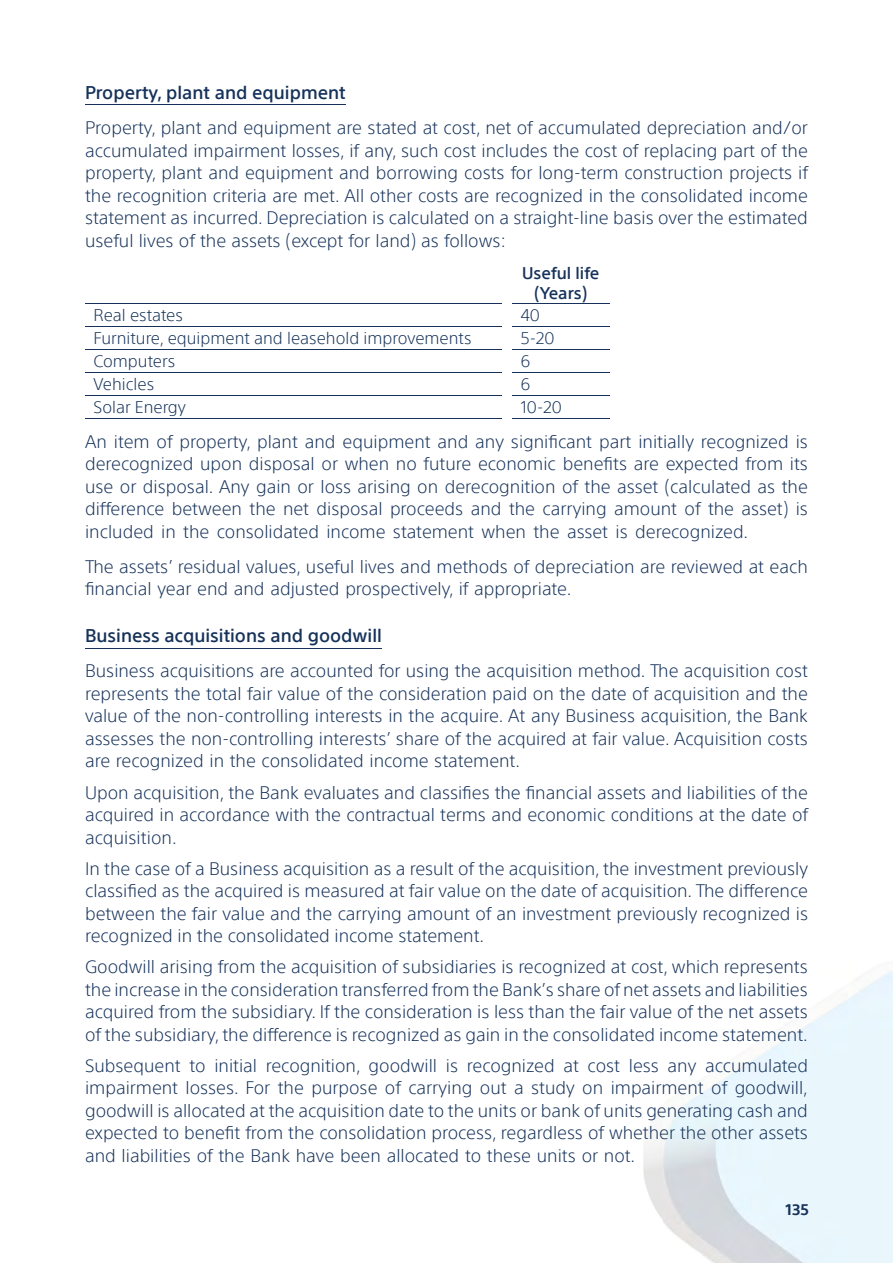
<style>
.page{position:relative;width:893px;height:1263px;background:#fff}
.page>*{position:absolute;margin:0;border:0;box-sizing:border-box;transform-origin:0 0}
.t1{font:500 18px "SST Arabic";color:#16325a}
.t2{font:300 17.7px/22.5px "SST Arabic";color:#16325a;text-align:justify}
.t3{font:300 16.5px "SST Arabic";color:#16325a}
.t4{font:500 16.5px/19.5px "SST Arabic";color:#16325a;text-align:center}
.t5{font:700 15px "SST Arabic";color:#16325a}
</style>
<div class="page">
<img style="left:643px;top:1115px;width:21px;height:108px">
<hr style="left:85px;top:105px;width:261px;height:1px;background:#16325a">
<hr style="left:85px;top:648px;width:297px;height:1px;background:#16325a">
<hr style="left:85px;top:303px;width:417px;height:1px;background:#16325a">
<hr style="left:85px;top:326px;width:417px;height:1px;background:#16325a">
<hr style="left:512px;top:326px;width:97px;height:1px;background:#16325a">
<hr style="left:85px;top:349px;width:417px;height:1px;background:#16325a">
<hr style="left:512px;top:349px;width:97px;height:1px;background:#16325a">
<hr style="left:85px;top:372px;width:417px;height:1px;background:#16325a">
<hr style="left:512px;top:372px;width:97px;height:1px;background:#16325a">
<hr style="left:85px;top:395px;width:417px;height:1px;background:#16325a">
<hr style="left:512px;top:395px;width:97px;height:1px;background:#16325a">
<hr style="left:85px;top:418px;width:417px;height:1px;background:#16325a">
<hr style="left:512px;top:418px;width:97px;height:1px;background:#16325a">
<hr style="left:512px;top:303px;width:97px;height:1px;background:#16325a">
<p class="t1" style="left:85px;top:82px;width:262px">Property, plant and equipment</p>
<p class="t2" style="left:85px;top:117px;width:724px">Property, plant and equipment are stated at cost, net of accumulated depreciation and/or accumulated impairment losses, if any, such cost includes the cost of replacing part of the property, plant and equipment and borrowing costs for long-term construction projects if the recognition criteria are met. All other costs are recognized in the consolidated income statement as incurred. Depreciation is calculated on a straight-line basis over the estimated useful lives of the assets (except for land) as follows:</p>
<p class="t4" style="left:522px;top:264px;width:79px">Useful life (Years)</p>
<p class="t3" style="left:94px;top:306px;width:91px">Real estates</p>
<p class="t3" style="left:521px;top:306px;width:21px">40</p>
<p class="t3" style="left:94px;top:329px;width:379px">Furniture, equipment and leasehold improvements</p>
<p class="t3" style="left:521px;top:329px;width:35px">5-20</p>
<p class="t3" style="left:94px;top:352px;width:83px">Computers</p>
<p class="t3" style="left:521px;top:352px;width:11px">6</p>
<p class="t3" style="left:94px;top:375px;width:62px">Vehicles</p>
<p class="t3" style="left:521px;top:375px;width:11px">6</p>
<p class="t3" style="left:94px;top:398px;width:94px">Solar Energy</p>
<p class="t3" style="left:521px;top:398px;width:43px">10-20</p>
<p class="t2" style="left:85px;top:430px;width:724px">An item of property, plant and equipment and any significant part initially recognized is derecognized upon disposal or when no future economic benefits are expected from its use or disposal. Any gain or loss arising on derecognition of the asset (calculated as the difference between the net disposal proceeds and the carrying amount of the asset) is included in the consolidated income statement when the asset is derecognized.</p>
<p class="t2" style="left:85px;top:556px;width:724px">The assets’ residual values, useful lives and methods of depreciation are reviewed at each financial year end and adjusted prospectively, if appropriate.</p>
<p class="t1" style="left:85px;top:625px;width:298px">Business acquisitions and goodwill</p>
<p class="t2" style="left:85px;top:660px;width:724px">Business acquisitions are accounted for using the acquisition method. The acquisition cost represents the total fair value of the consideration paid on the date of acquisition and the value of the non-controlling interests in the acquire. At any Business acquisition, the Bank assesses the non-controlling interests’ share of the acquired at fair value. Acquisition costs are recognized in the consolidated income statement.</p>
<p class="t2" style="left:85px;top:781px;width:724px">Upon acquisition, the Bank evaluates and classifies the financial assets and liabilities of the acquired in accordance with the contractual terms and economic conditions at the date of acquisition.</p>
<p class="t2" style="left:85px;top:857px;width:724px">In the case of a Business acquisition as a result of the acquisition, the investment previously classified as the acquired is measured at fair value on the date of acquisition. The difference between the fair value and the carrying amount of an investment previously recognized is recognized in the consolidated income statement.</p>
<p class="t2" style="left:85px;top:956px;width:724px">Goodwill arising from the acquisition of subsidiaries is recognized at cost, which represents the increase in the consideration transferred from the Bank’s share of net assets and liabilities acquired from the subsidiary. If the consideration is less than the fair value of the net assets of the subsidiary, the difference is recognized as gain in the consolidated income statement.</p>
<p class="t2" style="left:85px;top:1054px;width:724px">Subsequent to initial recognition, goodwill is recognized at cost less any accumulated impairment losses. For the purpose of carrying out a study on impairment of goodwill, goodwill is allocated at the acquisition date to the units or bank of units generating cash and expected to benefit from the consolidation process, regardless of whether the other assets and liabilities of the Bank have been allocated to these units or not.</p>
<p class="t5" style="left:785px;top:1201px;width:25px">135</p>
</div>
